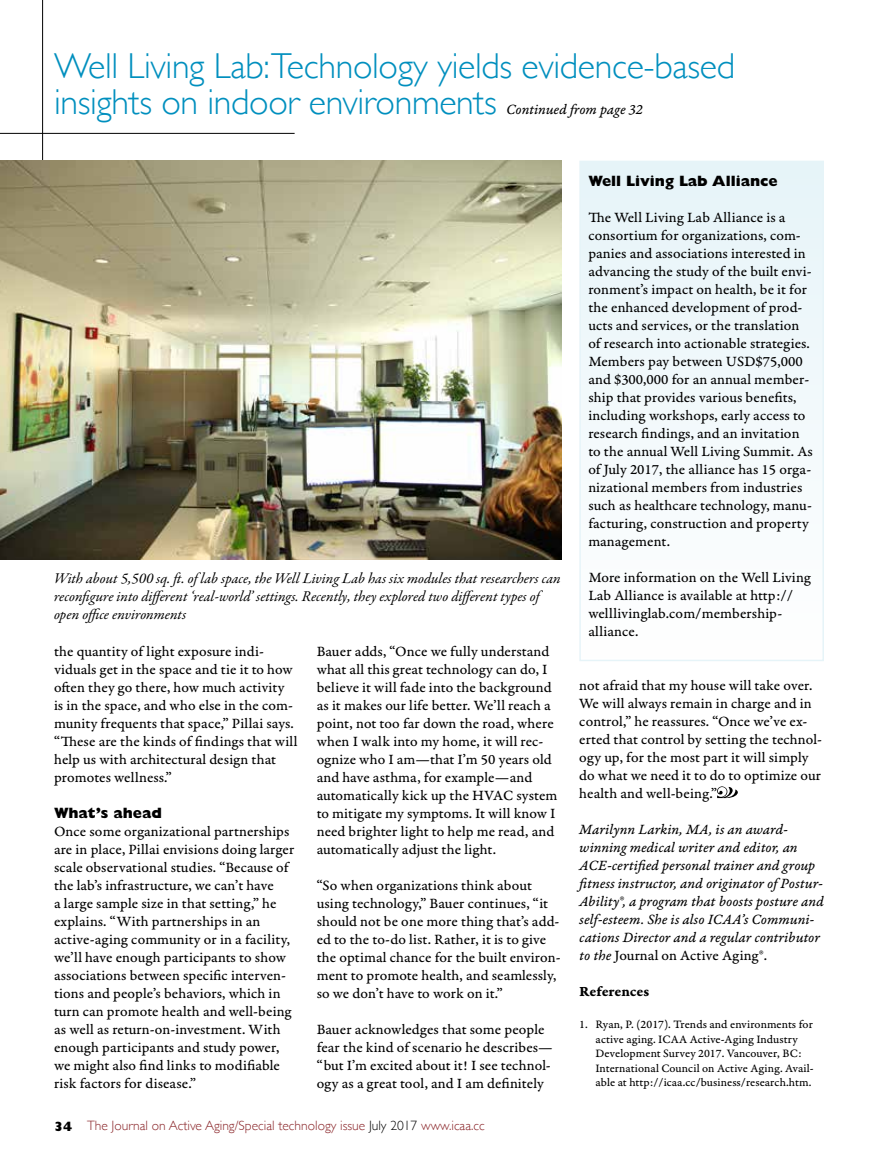
<style>
.page{position:relative;width:878px;height:1161px;background:#fff}
.page>*{position:absolute;margin:0;border:0;box-sizing:border-box;transform-origin:0 0}
.t1{font:300 36px/36px "Gill Sans";letter-spacing:-.01em;color:#008fbe}
.t2{font:15px/18px "Garamond Premr Pro Capt";letter-spacing:.005em;color:#000}
.t3{font:15px/18px "Garamond Premr Pro It Capt";color:#000}
.t4{font:italic 15px/18px "Garamond Premr Pro";letter-spacing:-.005em;color:#000}
.t5{font:800 15px "Gill Sans";color:#000}
.t6{font:15px "Garamond Premr Pro Bd Capt";color:#000}
.t7{font:300 13.5px "Gill Sans";color:#8a2529}
.t8{font:12px/14.4px "Garamond Premr Pro Capt";letter-spacing:.005em;color:#000}
.s1{font-weight:800;color:#000}
.s2{color:#000}
.s3{font-family:"Garamond Premr Pro It Capt"}
</style>
<div class="page">
<hr style="left:0;top:133px;width:294px;height:1px;background:#000">
<hr style="left:42px;top:0;width:1px;height:163px;background:#000">
<div style="left:580px;top:161px;width:243px;height:499px;background:#f2f9fb"></div>
<svg style="left:717px;top:786px;width:20px;height:12px"></svg>
<img style="left:0;top:161px;width:561px;height:399px">
<h1 class="t1" style="left:54px;top:47px;width:682px">Well Living Lab:Technology yields evidence-based insights on indoor environments</h1>
<p class="t3" style="left:506px;top:102px;width:138px">Continued from page 32</p>
<p class="t4" style="left:54px;top:571px;width:508px">With about 5,500 sq. ft. of lab space, the Well Living Lab has six modules that researchers can reconfigure into different ‘real-world’ settings. Recently, they explored two different types of open office environments</p>
<p class="t2" style="left:54px;top:643px;width:245px">the quantity of light exposure indi&shy;viduals get in the space and tie it to how often they go there, how much activity is in the space, and who else in the com&shy;munity frequents that space,” Pillai says. “These are the kinds of findings that will help us with architectural design that promotes wellness.”</p>
<p class="t5" style="left:54px;top:804px;width:109px">What’s ahead</p>
<p class="t2" style="left:54px;top:823px;width:242px">Once some organizational partnerships are in place, Pillai envisions doing larger scale observational studies. “Because of the lab’s infrastructure, we can’t have<br>a large sample size in that setting,” he explains. “With partnerships in an active-aging community or in a facility, we’ll have enough participants to show associations between specific interven&shy;tions and people’s behaviors, which in turn can promote health and well-being as well as return-on-investment. With enough participants and study power, we might also find links to modifiable risk factors for disease.”</p>
<p class="t2" style="left:317px;top:643px;width:242px">Bauer adds, “Once we fully understand what all this great technology can do, I believe it will fade into the background as it makes our life better. We’ll reach a point, not too far down the road, where when I walk into my home, it will rec&shy;ognize who I am—that I’m 50 years old and have asthma, for example—and automatically kick up the HVAC system to mitigate my symptoms. It will know I need brighter light to help me read, and automatically adjust the light.</p>
<p class="t2" style="left:317px;top:877px;width:245px">“So when organizations think about using technology,” Bauer continues, “it should not be one more thing that’s add&shy;ed to the to-do list. Rather, it is to give the optimal chance for the built environ&shy;ment to promote health, and seamlessly, so we don’t have to work on it.”</p>
<p class="t2" style="left:317px;top:1021px;width:237px">Bauer acknowledges that some people fear the kind of scenario he describes— “but I’m excited about it! I see technol&shy;ogy as a great tool, and I am definitely</p>
<p class="t7" style="left:54px;top:1115px;width:432px"><span class="s1">34</span> The Journal on Active Aging/Special technology issue <span class="s2">July 2017</span> www.icaa.cc</p>
<p class="t5" style="left:588px;top:173px;width:191px">Well Living Lab Alliance</p>
<p class="t2" style="left:588px;top:209px;width:226px">The Well Living Lab Alliance is a consortium for organizations, com&shy;panies and associations interested in advancing the study of the built envi&shy;ronment’s impact on health, be it for the enhanced development of prod&shy;ucts and services, or the translation of research into actionable strategies.<br>Members pay between USD$75,000 and $300,000 for an annual member&shy;ship that provides various benefits, including workshops, early access to research findings, and an invitation to the annual Well Living Summit. As of July 2017, the alliance has 15 orga&shy;nizational members from industries such as healthcare technology, manu&shy;facturing, construction and property management.</p>
<p class="t2" style="left:588px;top:569px;width:224px">More information on the Well Living<br>Lab Alliance is available at http:// welllivinglab.com/membership&shy;alliance.</p>
<p class="t2" style="left:579px;top:677px;width:244px">not afraid that my house will take over.<br>We will always remain in charge and in control,” he reassures. “Once we’ve ex&shy;erted that control by setting the technol&shy;ogy up, for the most part it will simply do what we need it to do to optimize our health and well-being.”</p>
<p class="t3" style="left:579px;top:821px;width:246px">Marilynn Larkin, MA, is an award&shy;winning medical writer and editor, an ACE-certified personal trainer and group fitness instructor, and originator of Postur-Ability®, a program that boosts posture and self-esteem. She is also ICAA’s Communi&shy;cations Director and a regular contributor</p>
<p class="t2" style="left:579px;top:947px;width:189px"><span class="s3">to the</span> Journal on Active Aging®.</p>
<p class="t6" style="left:579px;top:983px;width:71px">References</p>
<p class="t8" style="left:595px;top:1018px;width:220px;text-indent:-16px">1. Ryan, P. (2017). Trends and environments for active aging. ICAA Active-Aging Industry Development Survey 2017. Vancouver, BC:<br>International Council on Active Aging. Avail&shy;able at http://icaa.cc/business/research.htm.</p>
</div>
